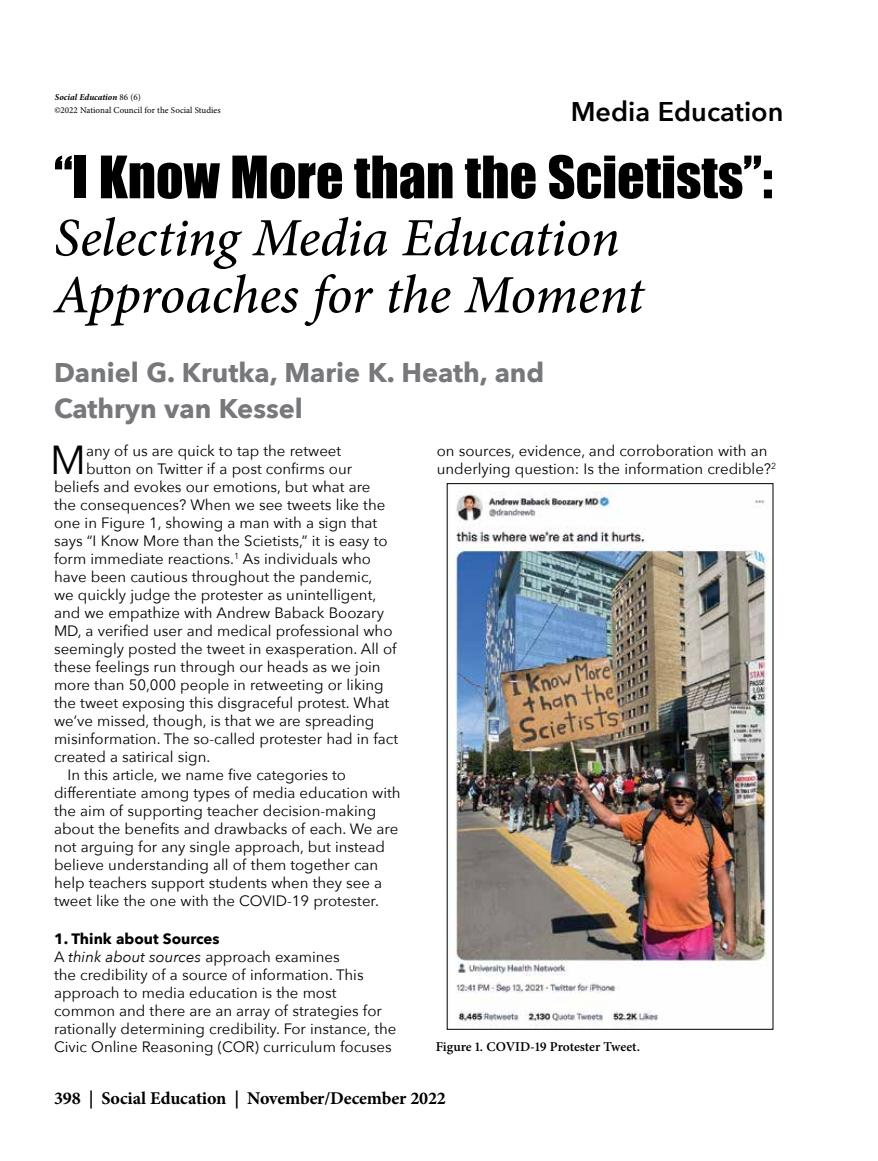
<style>
.page{position:relative;width:878px;height:1161px;background:#fff}
.page>*{position:absolute;margin:0;border:0;box-sizing:border-box;transform-origin:0 0}
.t1{font:italic 500 54px/57px "Minion Pro";letter-spacing:-.005em;color:#000}
.t2{font:54px "Impact";color:#000}
.t3{font:40.35px "Avenir Next";color:#000}
.t4{font:700 27px/36px "Avenir Next";color:#77787b}
.t5{font:600 27px "Avenir Next";color:#000}
.t6{font:700 18px "Minion Pro";letter-spacing:-.01em;color:#000}
.t7{font:15px/18px "Avenir Next";color:#000}
.t8{font:600 13.5px "Minion Pro";letter-spacing:-.005em;color:#000}
.t9{font:9px/13.5px "Minion Pro";color:#000}
.s1{font-weight:700;font-style:italic}
.s2{font-weight:700}
.s3{font-style:italic}
</style>
<div class="page">
<img style="left:449px;top:485px;width:322px;height:542px">
<p class="t9" style="left:54px;top:90px;width:168px"><span class="s1">Social Education</span> 86 (6)<br>©2022 National Council for the Social Studies</p>
<h3 class="t5" style="left:570px;top:88px;width:214px">Media Education</h3>
<h1 class="t2" style="left:54px;top:135px;width:720px">“I Know More than the Scietists”:</h1>
<h1 class="t1" style="left:54px;top:209px;width:591px">Selecting Media Education<br>Approaches for the Moment</h1>
<h3 class="t4" style="left:54px;top:354px;width:492px">Daniel G. Krutka, Marie K. Heath, and<br>Cathryn van Kessel</h3>
<h2 class="t3" style="left:50px;top:426px;width:37px">M</h2>
<p class="t7" style="left:86px;top:441px;width:257px">any of us are quick to tap the retweet</p>
<p class="t7" style="left:436px;top:441px;width:341px">on sources, evidence, and corroboration with an underlying question: Is the information credible?<sup>2</sup></p>
<p class="t7" style="left:86px;top:459px;width:268px">button on Twitter if a post confirms our</p>
<p class="t7" style="left:54px;top:477px;width:318px">beliefs and evokes our emotions, but what are</p>
<p class="t7" style="left:54px;top:495px;width:333px">the consequences? When we see tweets like the</p>
<p class="t7" style="left:54px;top:513px;width:324px">one in Figure 1, showing a man with a sign that</p>
<p class="t7" style="left:54px;top:531px;width:335px">says “I Know More than the Scietists,” it is easy to</p>
<p class="t7" style="left:54px;top:549px;width:318px">form immediate reactions.<sup>1</sup> As individuals who</p>
<p class="t7" style="left:54px;top:567px;width:320px">have been cautious throughout the pandemic,</p>
<p class="t7" style="left:54px;top:585px;width:324px">we quickly judge the protester as unintelligent,</p>
<p class="t7" style="left:54px;top:603px;width:331px">and we empathize with Andrew Baback Boozary</p>
<p class="t7" style="left:54px;top:621px;width:340px">MD, a verified user and medical professional who</p>
<p class="t7" style="left:54px;top:639px;width:344px">seemingly posted the tweet in exasperation. All of</p>
<p class="t7" style="left:54px;top:657px;width:328px">these feelings run through our heads as we join</p>
<p class="t7" style="left:54px;top:675px;width:331px">more than 50,000 people in retweeting or liking</p>
<p class="t7" style="left:54px;top:693px;width:337px">the tweet exposing this disgraceful protest. What</p>
<p class="t7" style="left:54px;top:711px;width:322px">we’ve missed, though, is that we are spreading</p>
<p class="t7" style="left:54px;top:729px;width:345px">misinformation. The so-called protester had in fact</p>
<p class="t7" style="left:54px;top:747px;width:158px">created a satirical sign.</p>
<p class="t7" style="left:68px;top:765px;width:280px">In this article, we name five categories to</p>
<p class="t7" style="left:54px;top:783px;width:348px">differentiate among types of media education with</p>
<p class="t7" style="left:54px;top:801px;width:323px">the aim of supporting teacher decision-making</p>
<p class="t7" style="left:54px;top:819px;width:346px">about the benefits and drawbacks of each. We are</p>
<p class="t7" style="left:54px;top:837px;width:332px">not arguing for any single approach, but instead</p>
<p class="t7" style="left:54px;top:855px;width:326px">believe understanding all of them together can</p>
<p class="t7" style="left:54px;top:873px;width:330px">help teachers support students when they see a</p>
<p class="t7" style="left:54px;top:891px;width:327px">tweet like the one with the COVID-19 protester.</p>
<p class="t7" style="left:54px;top:929px;width:344px"><span class="s2">1. Think about Sources<br></span>A <span class="s3">think about sources</span> approach examines<br>the credibility of a source of information. This approach to media education is the most common and there are an array of strategies for rationally determining credibility. For instance, the Civic Online Reasoning (COR) curriculum focuses</p>
<p class="t8" style="left:435px;top:1037px;width:206px">Figure 1. COVID-19 Protester Tweet.</p>
<p class="t6" style="left:54px;top:1086px;width:393px">398 | Social Education | November/December 2022</p>
</div>
